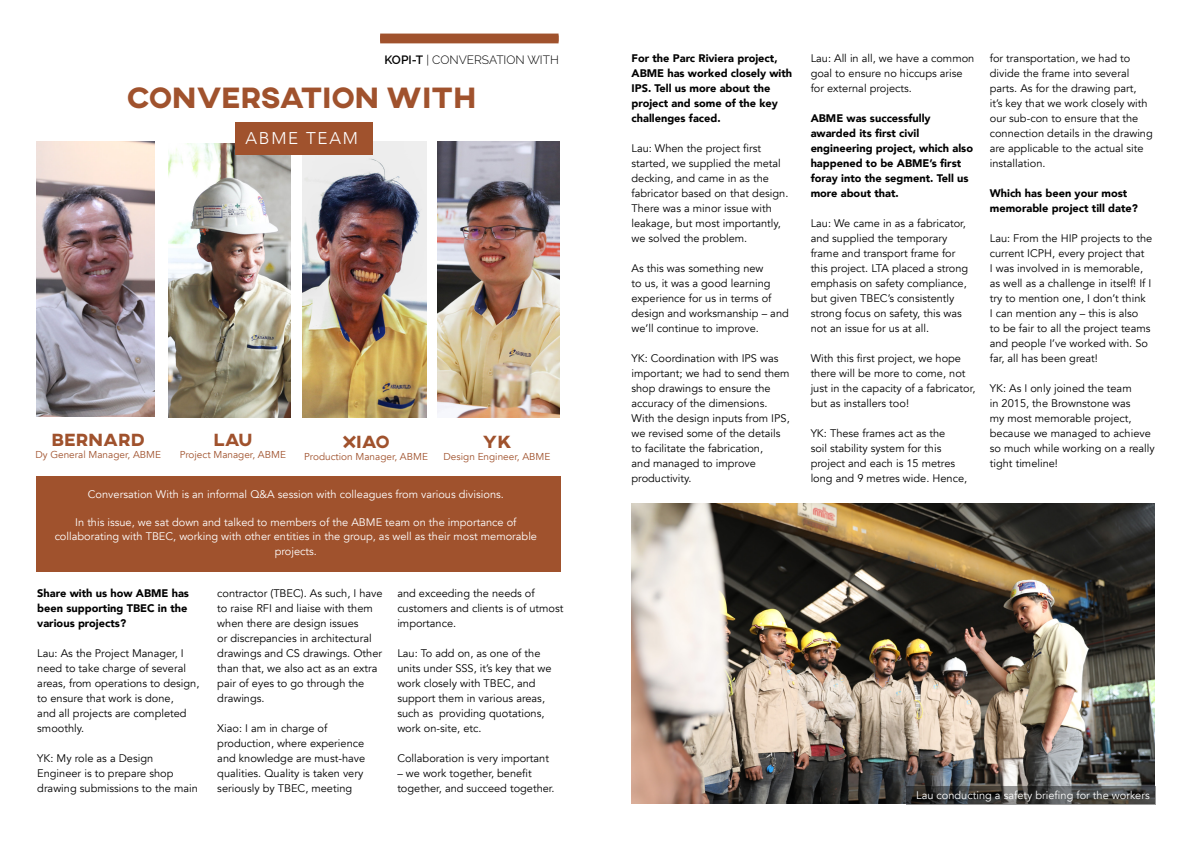
<style>
.page{position:relative;width:1191px;height:842px;background:#fff}
.page>*{position:absolute;margin:0;border:0;box-sizing:border-box;transform-origin:0 0}
.t1{font:800 30px "AXIS";color:#a0522d}
.t2{font:800 18px "AXIS";color:#a0522d}
.t3{font:300 17px "Avenir";letter-spacing:.1em;color:#fff}
.t4{font:300 12px "Raleway";color:#000}
.t5{font:11px/15px "Avenir";color:#000}
.t6{font:900 11px/15px "Avenir";color:#000}
.t7{font:11px/14.2px "Avenir";color:#fff;text-align:center}
.t8{font:10px "Avenir";color:#a0522d}
.s1{font-weight:600}
</style>
<div class="page">
<div style="left:380px;top:35px;width:178px;height:8px;background:#a0522d"></div>
<img style="left:168px;top:143px;width:122px;height:274px">
<img style="left:302px;top:141px;width:124px;height:276px">
<div style="left:36px;top:476px;width:524px;height:95px;background:#a0522d"></div>
<div style="left:380px;top:34px;width:178px;height:8px;background:#a0522d"></div>
<img style="left:36px;top:142px;width:118px;height:274px">
<div style="left:235px;top:122px;width:137px;height:33px;background:#a0522d"></div>
<img style="left:437px;top:141px;width:122px;height:276px">
<img style="left:631px;top:504px;width:524px;height:300px">
<svg style="left:906px;top:786px;width:249px;height:18px;background:#404140"></svg>
<p class="t4" style="left:384px;top:52px;width:176px"><span class="s1">KOPI-T</span> | CONVERSATION WITH</p>
<h1 class="t1" style="left:127px;top:78px;width:351px">CONVERSATION WITH</h1>
<h3 class="t3" style="left:246px;top:128px;width:114px">ABME TEAM</h3>
<h2 class="t2" style="left:51px;top:428px;width:95px">BERNARD</h2>
<p class="t8" style="left:35px;top:449px;width:127px">Dy General Manager, ABME</p>
<h2 class="t2" style="left:213px;top:428px;width:40px">LAU</h2>
<p class="t8" style="left:180px;top:449px;width:108px">Project Manager, ABME</p>
<h2 class="t2" style="left:342px;top:430px;width:49px">XIAO</h2>
<p class="t8" style="left:304px;top:450px;width:125px">Production Manager, ABME</p>
<h2 class="t2" style="left:482px;top:430px;width:31px">YK</h2>
<p class="t8" style="left:443px;top:451px;width:108px">Design Engineer, ABME</p>
<p class="t7" style="left:88px;top:487px;width:417px">Conversation With is an informal Q&amp;A session with colleagues from various divisions.</p>
<p class="t7" style="left:55px;top:515px;width:484px">In this issue, we sat down and talked to members of the ABME team on the importance of collaborating with TBEC, working with other entities in the group, as well as their most memorable projects.</p>
<p class="t6" style="left:37px;top:586px;width:153px">Share with us how ABME has been supporting TBEC in the various projects?</p>
<p class="t5" style="left:37px;top:646px;width:164px">Lau: As the Project Manager, I need to take charge of several areas, from operations to design, to ensure that work is done,<br>and all projects are completed smoothly.</p>
<p class="t5" style="left:37px;top:751px;width:162px">YK: My role as a Design<br>Engineer is to prepare shop drawing submissions to the main</p>
<p class="t5" style="left:217px;top:586px;width:167px">contractor (TBEC). As such, I have to raise RFI and liaise with them when there are design issues<br>or discrepancies in architectural drawings and CS drawings. Other than that, we also act as an extra pair of eyes to go through the drawings.</p>
<p class="t5" style="left:217px;top:721px;width:149px">Xiao: I am in charge of production, where experience and knowledge are must-have qualities. Quality is taken very seriously by TBEC, meeting</p>
<p class="t5" style="left:397px;top:586px;width:167px">and exceeding the needs of customers and clients is of utmost importance.</p>
<p class="t5" style="left:397px;top:646px;width:156px">Lau: To add on, as one of the units under SSS, it’s key that we work closely with TBEC, and support them in various areas, such as providing quotations, work on-site, etc.</p>
<p class="t5" style="left:397px;top:751px;width:153px">Collaboration is very important</p>
<p class="t5" style="left:397px;top:766px;width:159px">– we work together, benefit together, and succeed together.</p>
<p class="t6" style="left:631px;top:50px;width:162px">For the Parc Riviera project,<br>ABME has worked closely with<br>IPS. Tell us more about the project and some of the key challenges faced.</p>
<p class="t5" style="left:631px;top:141px;width:158px">Lau: When the project first started, we supplied the metal decking, and came in as the fabricator based on that design.<br>There was a minor issue with leakage, but most importantly, we solved the problem.</p>
<p class="t5" style="left:631px;top:261px;width:159px">As this was something new<br>to us, it was a good learning experience for us in terms of design and worksmanship – and we’ll continue to improve.</p>
<p class="t5" style="left:631px;top:351px;width:160px">YK: Coordination with IPS was important; we had to send them shop drawings to ensure the accuracy of the dimensions.<br>With the design inputs from IPS, we revised some of the details to facilitate the fabrication,<br>and managed to improve productivity.</p>
<p class="t5" style="left:810px;top:51px;width:165px">Lau: All in all, we have a common goal to ensure no hiccups arise for external projects.</p>
<p class="t6" style="left:810px;top:110px;width:164px">ABME was successfully awarded its first civil engineering project, which also happened to be ABME’s first foray into the segment. Tell us more about that.</p>
<p class="t5" style="left:810px;top:216px;width:159px">Lau: We came in as a fabricator, and supplied the temporary frame and transport frame for this project. LTA placed a strong emphasis on safety compliance, but given TBEC’s consistently strong focus on safety, this was not an issue for us at all.</p>
<p class="t5" style="left:810px;top:351px;width:166px">With this first project, we hope there will be more to come, not just in the capacity of a fabricator, but as installers too!</p>
<p class="t5" style="left:810px;top:426px;width:158px">YK: These frames act as the<br>soil stability system for this project and each is 15 metres long and 9 metres wide. Hence,</p>
<p class="t5" style="left:989px;top:51px;width:164px">for transportation, we had to divide the frame into several parts. As for the drawing part,<br>it’s key that we work closely with our sub-con to ensure that the connection details in the drawing are applicable to the actual site installation.</p>
<p class="t6" style="left:989px;top:186px;width:150px">Which has been your most memorable project till date?</p>
<p class="t5" style="left:989px;top:231px;width:164px">Lau: From the HIP projects to the current ICPH, every project that<br>I was involved in is memorable, as well as a challenge in itself! If I try to mention one, I don’t think<br>I can mention any – this is also<br>to be fair to all the project teams and people I’ve worked with. So far, all has been great!</p>
<p class="t5" style="left:989px;top:381px;width:167px">YK: As I only joined the team<br>in 2015, the Brownstone was<br>my most memorable project, because we managed to achieve so much while working on a really tight timeline!</p>
<p class="t7" style="left:916px;top:788px;width:235px">Lau conducting a safety briefing for the workers</p>
</div>
